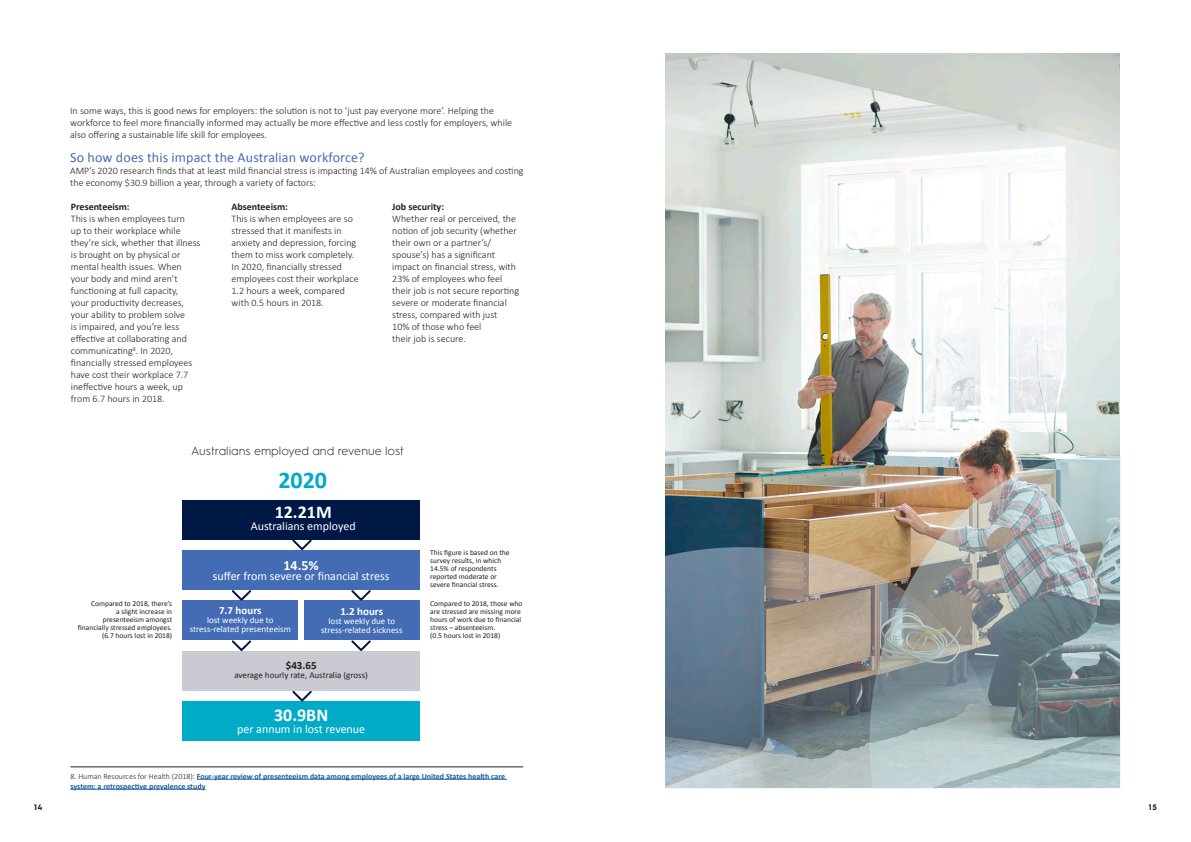
<style>
.page{position:relative;width:1191px;height:842px;background:#fff}
.page>*{position:absolute;margin:0;border:0;box-sizing:border-box;transform-origin:0 0}
.t1{font:700 24px "Calibri";color:#00abc8}
.AMP_body{font:700 18px "Calibri";color:#fff}
.AMP_crossheads{font:14px "Calibri";letter-spacing:.01em;color:#436cb5}
.AMP_body-2{font:700 14px "Calibri";color:#fff}
.AMP_body-3{font:12px "Calibri";color:#fff}
.t2{font:300 12px "Hurme Geometric Sans 1";color:#231f20}
.AMP_body-4{font:700 11px "Calibri";color:#fff}
.AMP_body-5{font:700 11px "Calibri";color:#231f20}
.AMP_body-6{font:300 10px/12px "Calibri";color:#231f20}
.AMP_body-7{font:700 10px "Calibri";color:#231f20}
.AMP_body-8{font:9px/9px "Calibri";color:#fff;text-align:center}
.AMP_body-9{font:9px "Calibri";color:#231f20}
.Source{font:700 8px/10px "Calibri";color:#175d9e}
.t3{font:700 8px "Hurme Geometric Sans 1";color:#231f20}
.AMP_body-10{font:7.5px/8px "Calibri";color:#231f20}
.s1{font-weight:300;color:#231f20}
</style>
<div class="page">
<div style="left:183px;top:500px;width:237px;height:39px;background:#001845"></div>
<div style="left:183px;top:550px;width:237px;height:40px;background:#436cb5"></div>
<div style="left:183px;top:601px;width:115px;height:39px;background:#436cb5"></div>
<div style="left:304px;top:601px;width:116px;height:39px;background:#436cb5"></div>
<div style="left:183px;top:651px;width:237px;height:40px;background:#cacbd2"></div>
<div style="left:183px;top:701px;width:237px;height:40px;background:#00abc8"></div>
<img style="left:666px;top:53px;width:453px;height:454px">
<svg style="left:290px;top:539px;width:23px;height:11px"></svg>
<svg style="left:292px;top:690px;width:20px;height:12px"></svg>
<svg style="left:230px;top:590px;width:23px;height:11px"></svg>
<svg style="left:231px;top:640px;width:21px;height:11px"></svg>
<svg style="left:349px;top:590px;width:23px;height:11px"></svg>
<svg style="left:351px;top:640px;width:20px;height:11px"></svg>
<svg style="left:666px;top:507px;width:184px;height:256px;background:#777f83"></svg>
<svg style="left:666px;top:763px;width:184px;height:25px;background:#b9c4c8"></svg>
<img style="left:850px;top:440px;width:270px;height:348px">
<hr style="left:197px;top:779px;width:310px;height:1px;background:#175d9e">
<hr style="left:70px;top:789px;width:135px;height:1px;background:#175d9e">
<hr style="left:70px;top:767px;width:453px;height:1px;background:#231f20">
<p class="AMP_body-6" style="left:70px;top:104px;width:443px">In some ways, this is good news for employers: the solution is not to ‘just pay everyone more’. Helping the workforce to feel more financially informed may actually be more effective and less costly for employers, while also offering a sustainable life skill for employees.</p>
<p class="AMP_crossheads" style="left:70px;top:148px;width:296px">So how does this impact the Australian workforce?</p>
<p class="AMP_body-6" style="left:70px;top:164px;width:455px">AMP’s 2020 research finds that at least mild financial stress is impacting 14% of Australian employees and costing the economy $30.9 billion a year, through a variety of factors:</p>
<p class="AMP_body-7" style="left:71px;top:200px;width:60px">Presenteeism:</p>
<p class="AMP_body-6" style="left:71px;top:212px;width:131px">This is when employees turn<br>up to their workplace while they’re sick, whether that illness is brought on by physical or mental health issues. When your body and mind aren’t functioning at full capacity,<br>your productivity decreases, your ability to problem solve<br>is impaired, and you’re less effective at collaborating and communicating<sup>8</sup>. In 2020, financially stressed employees have cost their workplace 7.7 ineffective hours a week, up from 6.7 hours in 2018.</p>
<p class="AMP_body-7" style="left:231px;top:200px;width:58px">Absenteeism:</p>
<p class="AMP_body-6" style="left:231px;top:212px;width:128px">This is when employees are so stressed that it manifests in anxiety and depression, forcing them to miss work completely.<br>In 2020, financially stressed employees cost their workplace<br>1.2 hours a week, compared with 0.5 hours in 2018.</p>
<p class="AMP_body-7" style="left:392px;top:200px;width:53px">Job security:</p>
<p class="AMP_body-6" style="left:392px;top:212px;width:128px">Whether real or perceived, the notion of job security (whether their own or a partner’s/ spouse’s) has a significant impact on financial stress, with<br>23% of employees who feel their job is not secure reporting severe or moderate financial stress, compared with just<br>10% of those who feel<br>their job is secure.</p>
<p class="AMP_body-10" style="left:78px;top:600px;width:96px;text-align:right">Compared to 2018, there’s<br>a slight increase in presenteeism amongst financially stressed employees. (6.7 hours lost in 2018)</p>
<p class="t2" style="left:191px;top:443px;width:214px">Australians employed and revenue lost</p>
<p class="t1" style="left:278px;top:465px;width:50px">2020</p>
<p class="AMP_body" style="left:275px;top:501px;width:59px">12.21M</p>
<p class="AMP_body-3" style="left:251px;top:519px;width:106px">Australians employed</p>
<p class="AMP_body-2" style="left:283px;top:556px;width:37px">14.5%</p>
<p class="AMP_body-3" style="left:213px;top:568px;width:178px">suffer from severe or financial stress</p>
<p class="AMP_body-4" style="left:219px;top:604px;width:44px">7.7 hours</p>
<p class="AMP_body-8" style="left:190px;top:616px;width:103px">lost weekly due to stress-related presenteeism</p>
<p class="AMP_body-4" style="left:340px;top:605px;width:44px">1.2 hours</p>
<p class="AMP_body-8" style="left:321px;top:617px;width:83px">lost weekly due to stress-related sickness</p>
<p class="AMP_body-5" style="left:286px;top:658px;width:32px">$43.65</p>
<p class="AMP_body-9" style="left:234px;top:669px;width:135px">average hourly rate, Australia (gross)</p>
<p class="AMP_body" style="left:274px;top:703px;width:56px">30.9BN</p>
<p class="AMP_body-3" style="left:237px;top:721px;width:130px">per annum in lost revenue</p>
<p class="AMP_body-10" style="left:430px;top:549px;width:81px">This figure is based on the survey results, in which<br>14.5% of respondents reported moderate or severe financial stress.</p>
<p class="AMP_body-10" style="left:430px;top:600px;width:94px">Compared to 2018, those who are stressed are missing more hours of work due to financial stress – absenteeism.<br>(0.5 hours lost in 2018)</p>
<p class="Source" style="left:70px;top:771px;width:436px"><span class="s1">8. Human Resources for Health (2018):</span> Four-year review of presenteeism data among employees of a large United States health care system: a retrospective prevalence study</p>
<p class="t3" style="left:34px;top:801px;width:10px">14</p>
<p class="t3" style="left:1148px;top:801px;width:10px">15</p>
</div>
